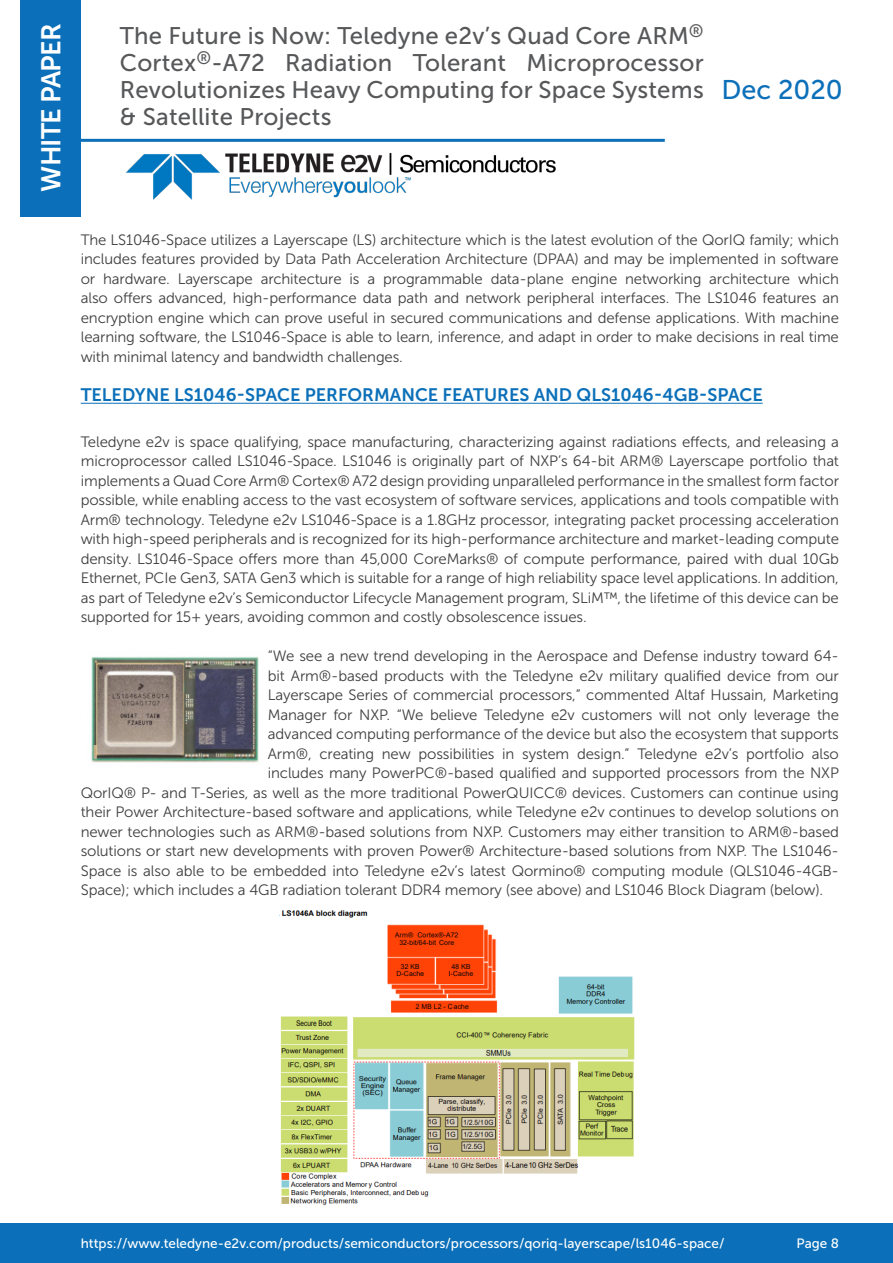
<style>
.page{position:relative;width:893px;height:1263px;background:#fff}
.page>*{position:absolute;margin:0;border:0;box-sizing:border-box;transform-origin:0 0}
.t1{font:27px "Museo Sans 700";letter-spacing:-.03em;color:#fff}
.t2{font:27px "Museo Sans 500";color:#0b70b9}
.t3{font:24px/27px "Museo Sans 500";letter-spacing:.01em;color:#57585a;text-align:justify}
.t4{font:18px "Museo Sans 700";color:#0b70b9}
.t5{font:15px/19.5px "Museo Sans 300";letter-spacing:-.01em;color:#3e3e3f;text-align:justify}
.t6{font:13.5px "Museo Sans 500";color:#fff}
</style>
<div class="page">
<div style="left:20px;top:0;width:61px;height:217px;background:#0b70b9"></div>
<hr style="left:81px;top:139px;width:584px;height:3px;background:#0b70b9">
<div style="left:0;top:1223px;width:893px;height:40px;background:#0b70b9"></div>
<img style="left:126px;top:152px;width:430px;height:48px">
<hr style="left:81px;top:403px;width:682px;height:1px;background:#0b70b9">
<img style="left:280px;top:910px;width:355px;height:296px">
<img style="left:91px;top:656px;width:168px;height:107px">
<p class="t1" style="left:36px;top:192px;width:170px;rotate:-90deg">WHITE PAPER</p>
<p class="t3" style="left:120px;top:23px;width:585px">The Future is Now: Teledyne e2v’s Quad Core ARM<sup>® </sup>Cortex<sup>®</sup>-A72 Radiation Tolerant Microprocessor Revolutionizes Heavy Computing for Space Systems &amp; Satellite Projects</p>
<p class="t2" style="left:721px;top:75px;width:123px">Dec 2020</p>
<p class="t5" style="left:81px;top:230px;width:760px">The LS1046-Space utilizes a Layerscape (LS) architecture which is the latest evolution of the QorIQ family; which includes features provided by Data Path Acceleration Architecture (DPAA) and may be implemented in software or hardware. Layerscape architecture is a programmable data-plane engine networking architecture which also offers advanced, high-performance data path and network peripheral interfaces. The LS1046 features an encryption engine which can prove useful in secured communications and defense applications. With machine learning software, the LS1046-Space is able to learn, inference, and adapt in order to make decisions in real time with minimal latency and bandwidth challenges.</p>
<p class="t4" style="left:81px;top:385px;width:683px">TELEDYNE LS1046-SPACE PERFORMANCE FEATURES AND QLS1046-4GB-SPACE</p>
<p class="t5" style="left:81px;top:432px;width:760px">Teledyne e2v is space qualifying, space manufacturing, characterizing against radiations effects, and releasing a microprocessor called LS1046-Space. LS1046 is originally part of NXP’s 64-bit ARM® Layerscape portfolio that implements a Quad Core Arm® Cortex® A72 design providing unparalleled performance in the smallest form factor possible, while enabling access to the vast ecosystem of software services, applications and tools compatible with Arm® technology. Teledyne e2v LS1046-Space is a 1.8GHz processor, integrating packet processing acceleration with high-speed peripherals and is recognized for its high-performance architecture and market-leading compute density. LS1046-Space offers more than 45,000 CoreMarks® of compute performance, paired with dual 10Gb Ethernet, PCIe Gen3, SATA Gen3 which is suitable for a range of high reliability space level applications. In addition, as part of Teledyne e2v’s Semiconductor Lifecycle Management program, SLiM™, the lifetime of this device can be supported for 15+ years, avoiding common and costly obsolescence issues.</p>
<p class="t5" style="left:268px;top:646px;width:573px">“We see a new trend developing in the Aerospace and Defense industry toward 64-</p>
<p class="t5" style="left:268px;top:666px;width:572px">bit Arm®-based products with the Teledyne e2v military qualified device from our</p>
<p class="t5" style="left:268px;top:685px;width:573px">Layerscape Series of commercial processors,” commented Altaf Hussain, Marketing</p>
<p class="t5" style="left:268px;top:705px;width:573px">Manager for NXP. “We believe Teledyne e2v customers will not only leverage the</p>
<p class="t5" style="left:268px;top:724px;width:572px">advanced computing performance of the device but also the ecosystem that supports</p>
<p class="t5" style="left:268px;top:744px;width:572px">Arm®, creating new possibilities in system design.” Teledyne e2v’s portfolio also</p>
<p class="t5" style="left:268px;top:763px;width:573px">includes many PowerPC®-based qualified and supported processors from the NXP</p>
<p class="t5" style="left:81px;top:783px;width:760px">QorIQ® P- and T-Series, as well as the more traditional PowerQUICC® devices. Customers can continue using</p>
<p class="t5" style="left:81px;top:802px;width:760px">their Power Architecture-based software and applications, while Teledyne e2v continues to develop solutions on</p>
<p class="t5" style="left:81px;top:822px;width:760px">newer technologies such as ARM®-based solutions from NXP. Customers may either transition to ARM®-based</p>
<p class="t5" style="left:81px;top:841px;width:760px">solutions or start new developments with proven Power® Architecture-based solutions from NXP. The LS1046-</p>
<p class="t5" style="left:81px;top:861px;width:760px">Space is also able to be embedded into Teledyne e2v’s latest Qormino® computing module (QLS1046-4GB-</p>
<p class="t5" style="left:81px;top:880px;width:744px">Space); which includes a 4GB radiation tolerant DDR4 memory (see above) and LS1046 Block Diagram (below).</p>
<p class="t6" style="left:81px;top:1235px;width:645px">https://www.teledyne-e2v.com/products/semiconductors/processors/qoriq-layerscape/ls1046-space/</p>
<p class="t6" style="left:797px;top:1235px;width:44px">Page 8</p>
</div>
